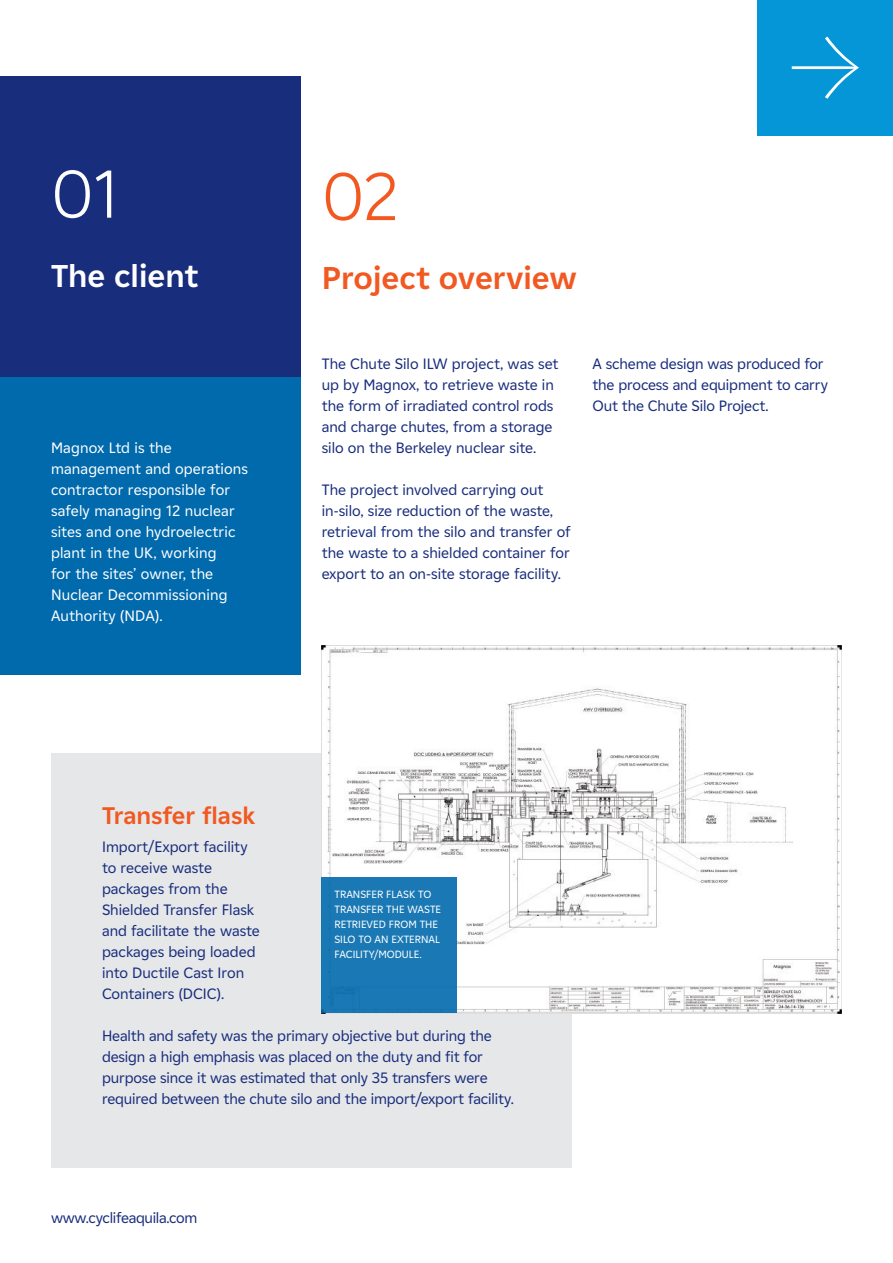
<style>
.page{position:relative;width:893px;height:1263px;background:#fff}
.page>*{position:absolute;margin:0;border:0;box-sizing:border-box;transform-origin:0 0}
.t1{font:300 67.5px "EDF2020";color:#f15921}
.t2{font:300 67.5px "EDF2020";color:#fff}
.t3{font:700 31.5px "EDF2020";color:#f15921}
.t4{font:700 31.5px "EDF2020";color:#fff}
.t5{font:700 24px "EDF2020";color:#f15921}
.t6{font:15px/21px "EDF2020";letter-spacing:-.005em;color:#182d7c}
.t7{font:15px/21px "EDF2020";letter-spacing:.01em;color:#fff}
.t8{font:10.5px/15px "EDF2020";color:#fff}
</style>
<div class="page">
<div style="left:758px;top:0;width:135px;height:135px;background:#0496d7"></div>
<svg style="left:792px;top:37px;width:67px;height:62px"></svg>
<div style="left:0;top:77px;width:300px;height:300px;background:#182d7c"></div>
<div style="left:0;top:377px;width:300px;height:298px;background:#006aad"></div>
<div style="left:51px;top:753px;width:520px;height:414px;background:#e6e7e9"></div>
<img style="left:322px;top:645px;width:520px;height:368px">
<div style="left:322px;top:878px;width:135px;height:135px;background:#1a79b5"></div>
<h1 class="t2" style="left:51px;top:147px;width:68px">01</h1>
<h2 class="t4" style="left:51px;top:253px;width:149px">The client</h2>
<p class="t7" style="left:51px;top:437px;width:199px">Magnox Ltd is the management and operations contractor responsible for safely managing 12 nuclear sites and one hydroelectric plant in the UK, working<br>for the sites’ owner, the<br>Nuclear Decommissioning<br>Authority (NDA).</p>
<h1 class="t1" style="left:322px;top:149px;width:78px">02</h1>
<h2 class="t3" style="left:322px;top:256px;width:257px">Project overview</h2>
<p class="t6" style="left:322px;top:353px;width:238px">The Chute Silo ILW project, was set up by Magnox, to retrieve waste in the form of irradiated control rods and charge chutes, from a storage silo on the Berkeley nuclear site.</p>
<p class="t6" style="left:322px;top:479px;width:250px">The project involved carrying out in-silo, size reduction of the waste, retrieval from the silo and transfer of the waste to a shielded container for export to an on-site storage facility.</p>
<p class="t6" style="left:592px;top:353px;width:237px">A scheme design was produced for the process and equipment to carry<br>Out the Chute Silo Project.</p>
<h3 class="t5" style="left:102px;top:798px;width:155px">Transfer flask</h3>
<p class="t6" style="left:102px;top:836px;width:159px">Import/Export facility to receive waste packages from the<br>Shielded Transfer Flask and facilitate the waste packages being loaded into Ductile Cast Iron<br>Containers (DCIC).</p>
<p class="t6" style="left:102px;top:1025px;width:413px">Health and safety was the primary objective but during the design a high emphasis was placed on the duty and fit for purpose since it was estimated that only 35 transfers were required between the chute silo and the import/export facility.</p>
<p class="t8" style="left:334px;top:887px;width:108px">TRANSFER FLASK TO<br>TRANSFER THE WASTE<br>RETRIEVED FROM THE<br>SILO TO AN EXTERNAL<br>FACILITY/MODULE.</p>
<p class="t6" style="left:51px;top:1206px;width:148px">www.cyclifeaquila.com</p>
</div>
